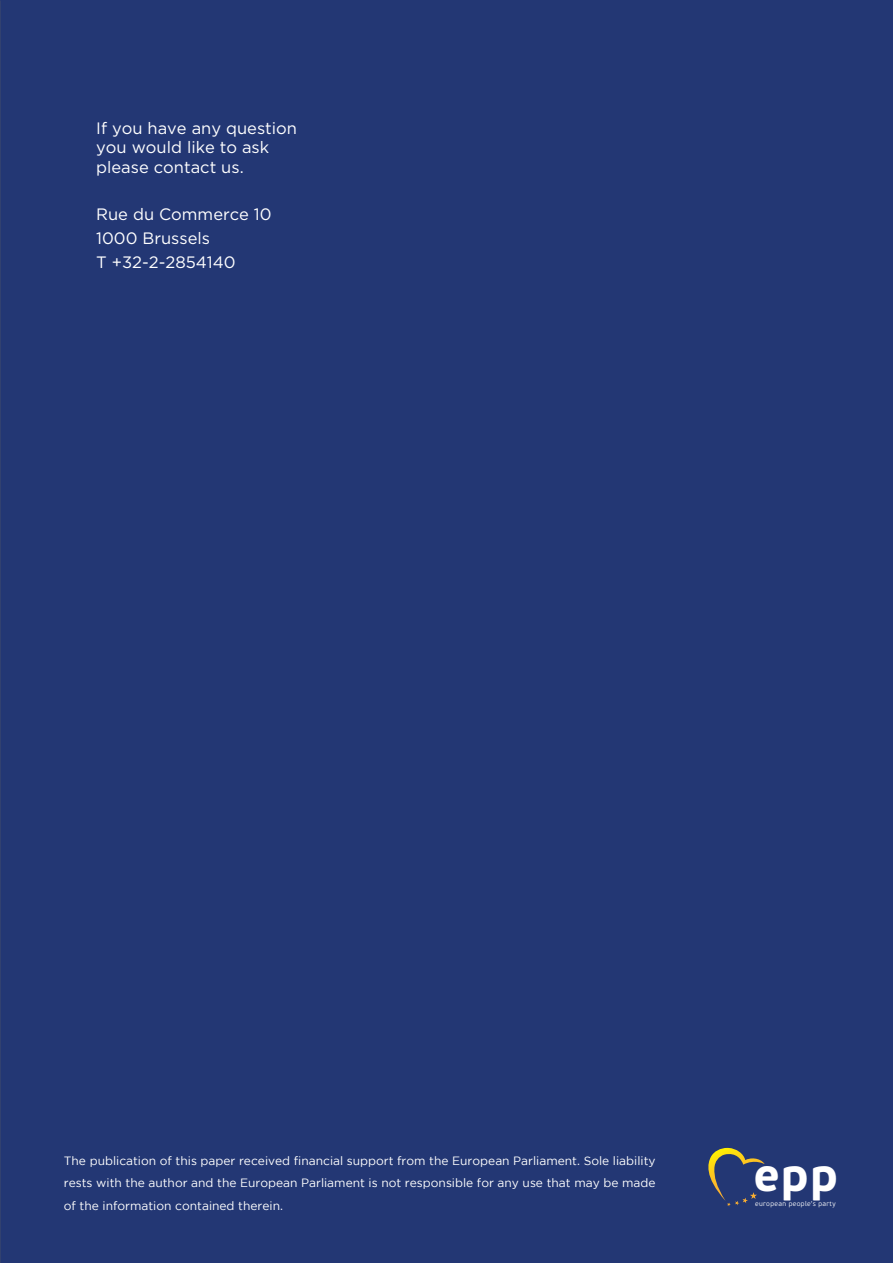
<style>
.page{position:relative;width:893px;height:1263px;background:#233774}
.page>*{position:absolute;margin:0;border:0;box-sizing:border-box;transform-origin:0 0}
.t1{font:700 46.5px "PF Beau Sans Pro";color:#fff}
.t2{font:16.5px/19.5px "Gotham";color:#fff}
.t3{font:12px/22.4px "Gotham";color:#fff;text-align:justify}
.t4{font:300 6.75px "PF Beau Sans Pro";letter-spacing:.05em;color:#fff}
</style>
<div class="page">
<svg style="left:708px;top:1148px;width:57px;height:58px"></svg>
<h2 class="t2" style="left:96px;top:118px;width:202px">If you have any question you would like to ask please contact us.</h2>
<h2 class="t2" style="left:96px;top:202px;width:177px;line-height:24px">Rue du Commerce 10<br>1000 Brussels<br>T +32-2-2854140</h2>
<p class="t3" style="left:64px;top:1149px;width:593px">The publication of this paper received financial support from the European Parliament. Sole liability rests with the author and the European Parliament is not responsible for any use that may be made of the information contained therein.</p>
<h1 class="t1" style="left:753px;top:1146px;width:86px">epp</h1>
<p class="t4" style="left:755px;top:1200px;width:82px">european people’s party</p>
</div>
